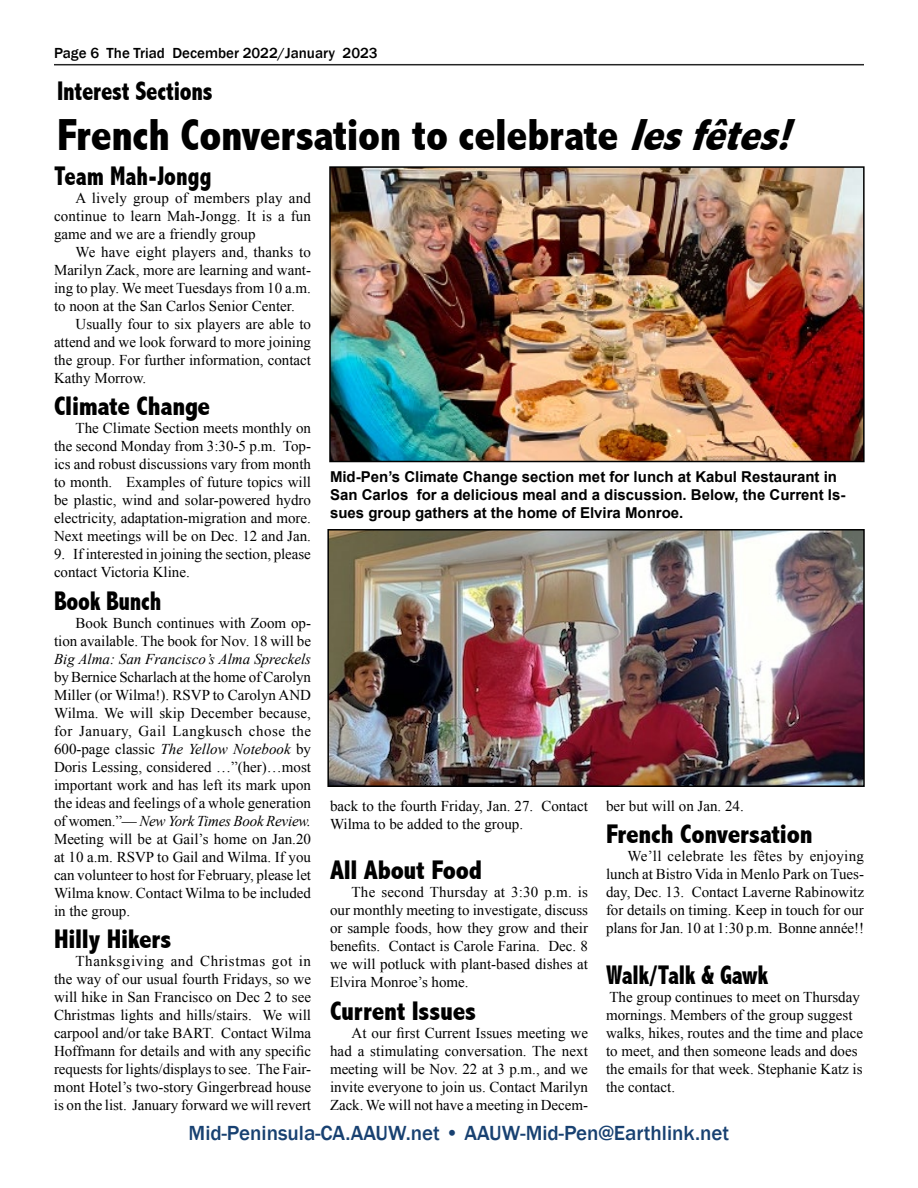
<style>
.page{position:relative;width:918px;height:1188px;background:#fff}
.page>*{position:absolute;margin:0;border:0;box-sizing:border-box;transform-origin:0 0}
.t1{font:800 condensed 45px "Abadi";letter-spacing:-.01em;color:#000}
.t2{font:800 condensed 27px "Abadi";letter-spacing:-.01em;color:#000}
.t3{font:800 condensed 27px "Abadi";letter-spacing:-.01em;color:#000;scale:.9 1}
.t4{font:500 21px "Franklin Gothic";color:#184171}
.t5{font:15px/18px "Times New Roman";color:#000;text-align:justify}
.t6{font:700 15px/18px "Arial";color:#000}
.t7{font:500 15px "Franklin Gothic";color:#000}
.t8{font:italic 15px "Times New Roman";color:#000}
.s1{font-style:italic}
</style>
<div class="page">
<hr style="left:54px;top:64px;width:810px;height:1px;background:#252525">
<img style="left:332px;top:169px;width:530px;height:290px">
<div style="left:329px;top:166px;width:536px;height:296px;border:2px solid #000"></div>
<img style="left:330px;top:532px;width:532px;height:252px">
<div style="left:327px;top:529px;width:538px;height:258px;border:2px solid #000"></div>
<p class="t7" style="left:54px;top:44px;width:325px">Page 6 The Triad December 2022/January 2023</p>
<h2 class="t3" style="left:57px;top:75px;width:174px">Interest Sections</h2>
<h1 class="t1" style="left:57px;top:109px;width:749px">French Conversation to celebrate <span class="s1">lesfêtes!</span></h1>
<h2 class="t3" style="left:54px;top:160px;width:177px">Team Mah-Jongg</h2>
<p class="t5" style="left:54px;top:189px;width:259px;text-indent:22px">A lively group of members play and continue to learn Mah-Jongg. It is a fun game and we are a friendly group</p>
<p class="t5" style="left:54px;top:243px;width:259px;text-indent:22px">We have eight players and, thanks to Marilyn Zack, more are learning and want&shy;ing to play. We meet Tuesdays from 10 a.m. to noon at the San Carlos Senior Center.</p>
<p class="t5" style="left:54px;top:315px;width:259px;text-indent:22px">Usually four to six players are able to attend and we look forward to more joining the group. For further information, contact Kathy Morrow.</p>
<h2 class="t2" style="left:54px;top:391px;width:158px">Climate Change</h2>
<p class="t5" style="left:54px;top:419px;width:259px;text-indent:22px">The Climate Section meets monthly on the second Monday from 3:30-5 p.m. Top&shy;ics and robust discussions vary from month to month. Examples of future topics will be plastic, wind and solar-powered hydro electricity, adaptation-migration and more.<br>Next meetings will be on Dec. 12 and Jan.</p>
<p class="t5" style="left:54px;top:545px;width:258px">9. If interested in joining the section, please contact Victoria Kline.</p>
<h2 class="t3" style="left:54px;top:585px;width:121px">Book Bunch</h2>
<p class="t5" style="left:54px;top:614px;width:259px;text-align:right">Book Bunch continues with Zoom op&shy;tion available. The book for Nov. 18 will be</p>
<p class="t8" style="left:54px;top:648px;width:259px">Big Alma: San Francisco’s Alma Spreckels</p>
<p class="t5" style="left:54px;top:668px;width:259px">by Bernice Scharlach at the home of Carolyn Miller (or Wilma!). RSVP to Carolyn AND Wilma. We will skip December because, for January, Gail Langkusch chose the 600-page classic <span class="s1">The Yellow Notebook</span> by Doris Lessing, considered …”(her)…most important work and has left its mark upon the ideas and feelings of a whole generation of women.”— <span class="s1">New York Times Book Review.<br></span>Meeting will be at Gail’s home on Jan.20 at 10 a.m. RSVP to Gail and Wilma. If you can volunteer to host for February, please let Wilma know. Contact Wilma to be included in the group.</p>
<h2 class="t2" style="left:54px;top:924px;width:119px">Hilly Hikers</h2>
<p class="t5" style="left:54px;top:952px;width:259px;text-indent:22px">Thanksgiving and Christmas got in the way of our usual fourth Fridays, so we will hike in San Francisco on Dec 2 to see Christmas lights and hills/stairs. We will carpool and/or take BART. Contact Wilma Hoffmann for details and with any specific requests for lights/displays to see. The Fair&shy;mont Hotel’s two-story Gingerbread house is on the list. January forward we will revert</p>
<p class="t6" style="left:330px;top:468px;width:517px">Mid-Pen’s Climate Change section met for lunch at Kabul Restaurant in<br>San Carlos for a delicious meal and a discussion. Below, the Current Is&shy;sues group gathers at the home of Elvira Monroe.</p>
<p class="t5" style="left:330px;top:797px;width:259px">back to the fourth Friday, Jan. 27. Contact<br>Wilma to be added to the group.</p>
<h2 class="t2" style="left:330px;top:855px;width:154px">All About Food</h2>
<p class="t5" style="left:330px;top:883px;width:260px;text-indent:22px">The second Thursday at 3:30 p.m. is our monthly meeting to investigate, discuss or sample foods, how they grow and their benefits. Contact is Carole Farina. Dec. 8 we will potluck with plant-based dishes at Elvira Monroe’s home.</p>
<h2 class="t2" style="left:330px;top:995px;width:148px">Current Issues</h2>
<p class="t5" style="left:330px;top:1023px;width:260px;text-indent:22px">At our first Current Issues meeting we had a stimulating conversation. The next meeting will be Nov. 22 at 3 p.m., and we invite everyone to join us. Contact Marilyn Zack. We will not have a meeting in Decem-</p>
<p class="t5" style="left:606px;top:797px;width:139px">ber but will on Jan. 24.</p>
<h2 class="t2" style="left:606px;top:819px;width:208px">French Conversation</h2>
<p class="t5" style="left:606px;top:847px;width:260px;text-indent:22px">We’ll celebrate les fêtes by enjoying lunch at Bistro Vida in Menlo Park on Tues&shy;day, Dec. 13. Contact Laverne Rabinowitz for details on timing. Keep in touch for our plans for Jan. 10 at 1:30 p.m. Bonne année!!</p>
<h2 class="t3" style="left:606px;top:959px;width:182px">Walk/Talk &amp; Gawk</h2>
<p class="t5" style="left:606px;top:987px;width:259px;text-align:left">The group continues to meet on Thursday mornings. Members of the group suggest walks, hikes, routes and the time and place to meet, and then someone leads and does the emails for that week. Stephanie Katz is the contact.</p>
<h3 class="t4" style="left:189px;top:1120px;width:542px">Mid-Peninsula-CA.AAUW.net • AAUW-Mid-Pen@Earthlink.net</h3>
</div>
